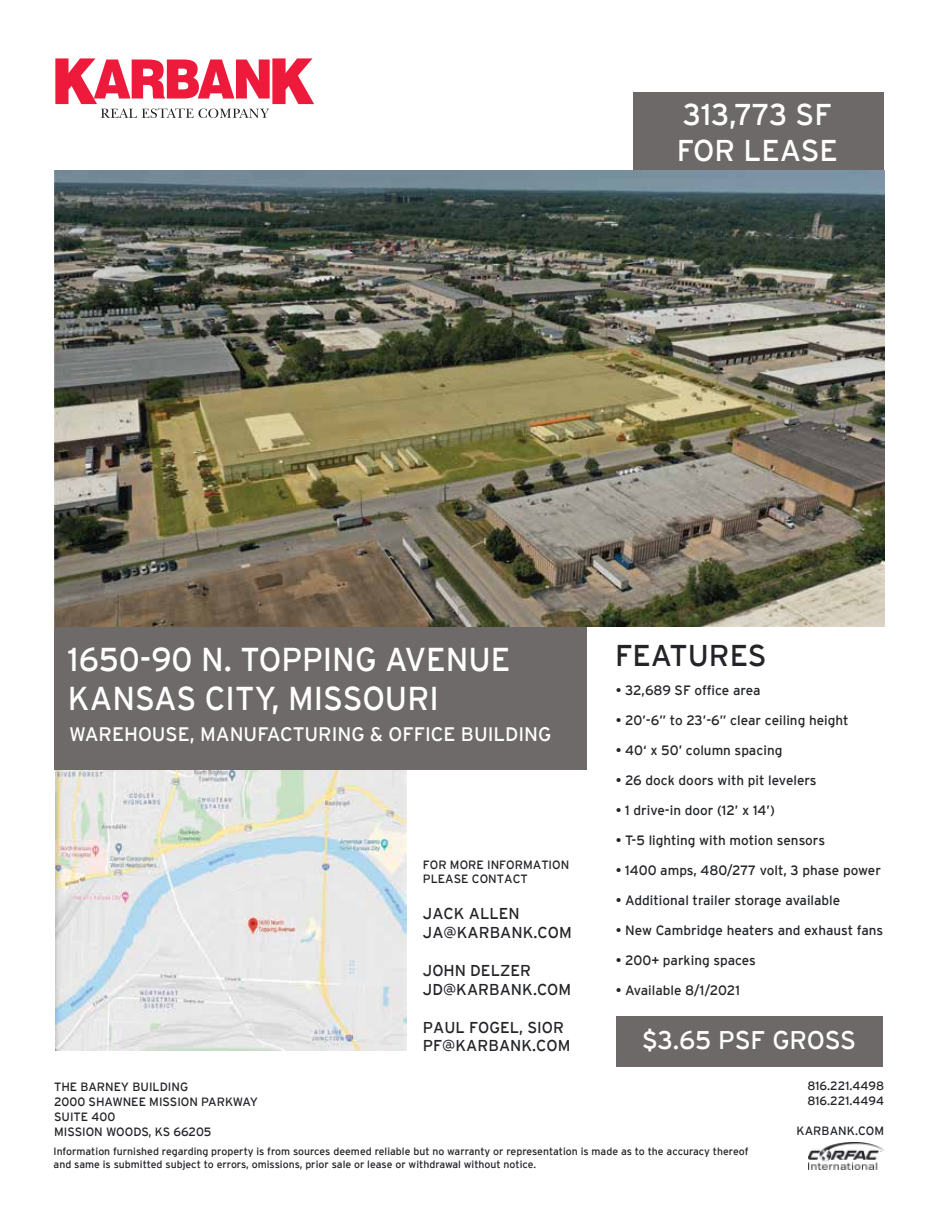
<style>
.page{position:relative;width:945px;height:1215px;background:#fff}
.page>*{position:absolute;margin:0;border:0;box-sizing:border-box;transform-origin:0 0}
.t1{font:33px/39.6px "Interstate";color:#fff;scale:.96 1}
.t2{font:30px/36px "Interstate";color:#fff}
.t3{font:30px "Interstate";color:#232428}
.t4{font:25.5px "Interstate";letter-spacing:-.01em;color:#fff}
.t5{font:19.5px "Interstate";color:#fff}
.t6{font:15.75px/18.9px "Interstate";color:#232428}
.t7{font:13.5px "Interstate";color:#232528}
.t8{font:12px/15px "Interstate";color:#232428}
.t9{font:10.5px/12.6px "Interstate";color:#232428}
</style>
<div class="page">
<div style="left:634px;top:92px;width:250px;height:79px;background:#6e6969"></div>
<div style="left:55px;top:626px;width:532px;height:144px;background:#6e6a69"></div>
<img style="left:55px;top:770px;width:352px;height:280px">
<img style="left:809px;top:1142px;width:76px;height:27px">
<svg style="left:55px;top:58px;width:259px;height:60px"></svg>
<div style="left:616px;top:1016px;width:267px;height:51px;background:#6e6969"></div>
<img style="left:55px;top:171px;width:829px;height:456px">
<h2 class="t2" style="left:677px;top:96px;width:163px">313,773 SF<br>FOR LEASE</h2>
<h2 class="t3" style="left:615px;top:639px;width:153px">FEATURES</h2>
<p class="t7" style="left:616px;top:683px;width:146px">• 32,689 SF office area</p>
<p class="t7" style="left:616px;top:713px;width:234px">• 20’-6” to 23’-6” clear ceiling height</p>
<p class="t7" style="left:616px;top:743px;width:168px">• 40‘ x 50’ column spacing</p>
<p class="t7" style="left:616px;top:773px;width:202px">• 26 dock doors with pit levelers</p>
<p class="t7" style="left:616px;top:803px;width:161px">• 1 drive-in door (12’ x 14’)</p>
<p class="t7" style="left:616px;top:833px;width:211px">• T-5 lighting with motion sensors</p>
<p class="t7" style="left:616px;top:863px;width:267px">• 1400 amps, 480/277 volt, 3 phase power</p>
<p class="t7" style="left:616px;top:893px;width:226px">• Additional trailer storage available</p>
<p class="t7" style="left:616px;top:923px;width:269px">• New Cambridge heaters and exhaust fans</p>
<p class="t7" style="left:616px;top:953px;width:142px">• 200+ parking spaces</p>
<p class="t7" style="left:616px;top:983px;width:126px">• Available 8/1/2021</p>
<h1 class="t1" style="left:68px;top:639px;width:462px">1650-90 N. TOPPING AVENUE<br>KANSAS CITY, MISSOURI</h1>
<h3 class="t5" style="left:69px;top:723px;width:484px">WAREHOUSE, MANUFACTURING &amp; OFFICE BUILDING</h3>
<p class="t8" style="left:423px;top:857px;width:148px;line-height:14.4px">FOR MORE INFORMATION<br>PLEASE CONTACT</p>
<p class="t6" style="left:423px;top:904px;width:150px">JACK ALLEN<br>JA@KARBANK.COM</p>
<p class="t6" style="left:423px;top:961px;width:150px">JOHN DELZER<br>JD@KARBANK.COM</p>
<p class="t6" style="left:423px;top:1017px;width:149px">PAUL FOGEL, SIOR<br>PF@KARBANK.COM</p>
<h3 class="t4" style="left:642px;top:1026px;width:216px">$3.65 PSF GROSS</h3>
<p class="t8" style="left:54px;top:1080px;width:205px">THE BARNEY BUILDING<br>2000 SHAWNEE MISSION PARKWAY<br>SUITE 400<br>MISSION WOODS, KS 66205</p>
<p class="t9" style="left:54px;top:1145px;width:696px">Information furnished regarding property is from sources deemed reliable but no warranty or representation is made as to the accuracy thereof and same is submitted subject to errors, omissions, prior sale or lease or withdrawal without notice.</p>
<p class="t8" style="left:807px;top:1078px;width:78px">816.221.4498<br>816.221.4494</p>
<p class="t8" style="left:797px;top:1123px;width:89px">KARBANK.COM</p>
</div>
